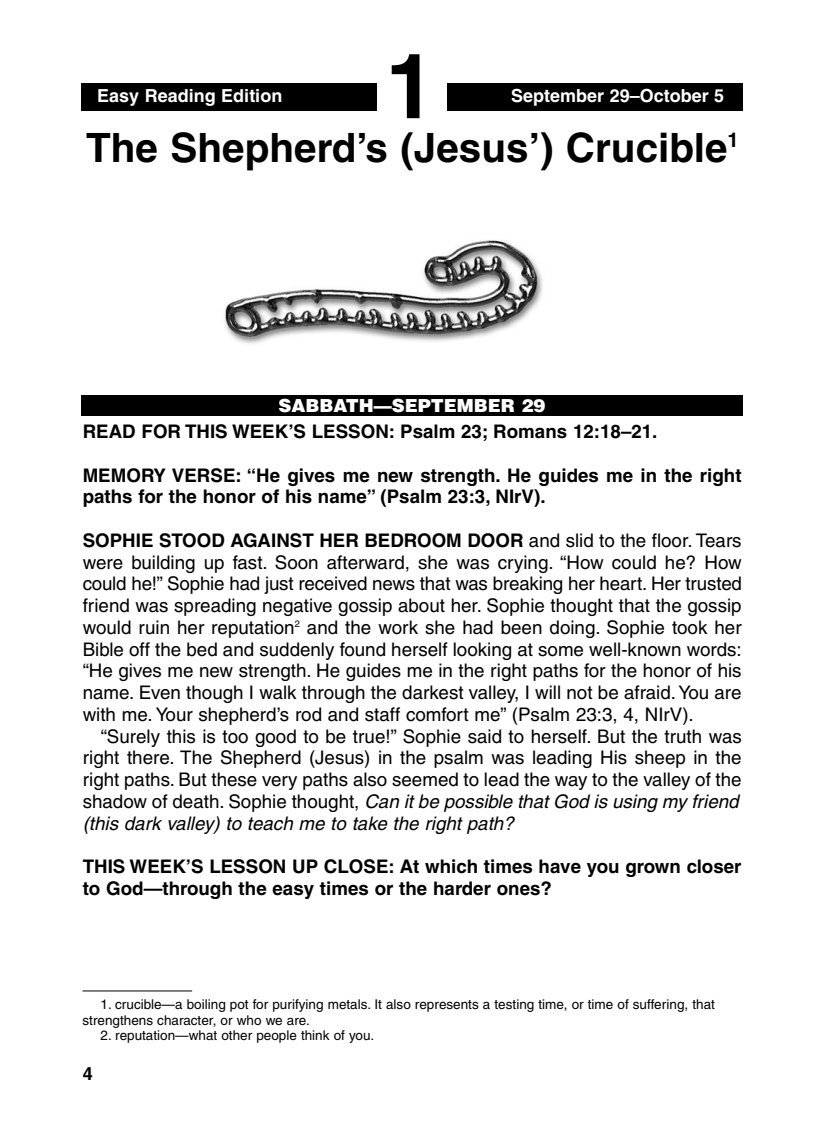
<style>
.page{position:relative;width:824px;height:1148px;background:#fff}
.page>*{position:absolute;margin:0;border:0;box-sizing:border-box;transform-origin:0 0}
.t1{font:700 90px "Helvetica";color:#000}
.t2{font:700 40.5px "Helvetica";color:#000}
.t3{font:18.75px/21.8px "Helvetica";color:#000;text-align:justify}
.t4{font:700 18.75px/21.8px "Helvetica";color:#000}
.t5{font:700 18px "Helvetica";color:#fff}
.t6{font:900 18px "Helvetica";color:#fff}
.t7{font:700 18px "Helvetica";color:#000}
.t8{font:13.5px/15.8px "Helvetica";color:#000}
.s1{font-weight:700}
.s2{font-style:italic}
</style>
<div class="page">
<div style="left:81px;top:84px;width:661px;height:27px;background:#000"></div>
<div style="left:377px;top:45px;width:69px;height:79px;background:#fff"></div>
<div style="left:81px;top:395px;width:661px;height:20px;background:#000"></div>
<img style="left:224px;top:240px;width:319px;height:104px">
<hr style="left:82px;top:990px;width:110px;height:1px;background:#000">
<h1 class="t1" style="left:385px;top:51px;width:52px">1</h1>
<p class="t5" style="left:97px;top:89px;width:187px">Easy Reading Edition</p>
<p class="t5" style="left:511px;top:89px;width:215px">September 29–October 5</p>
<h2 class="t2" style="left:86px;top:131px;width:654px">The Shepherd’s (Jesus’) Crucible<sup>1</sup></h2>
<p class="t6" style="left:278px;top:395px;width:268px">SABBATH—SEPTEMBER 29</p>
<p class="t4" style="left:83px;top:422px;width:576px">READ FOR THIS WEEK’S LESSON: Psalm 23; Romans 12:18–21.</p>
<p class="t4" style="left:83px;top:465px;width:660px">MEMORY VERSE: “He gives me new strength. He guides me in the right paths for the honor of his name” (Psalm 23:3, NIrV).</p>
<p class="t3" style="left:83px;top:531px;width:660px"><span class="s1">SOPHIE STOOD AGAINST HER BEDROOM DOOR</span> and slid to the floor. Tears were building up fast. Soon afterward, she was crying. “How could he? How could he!” Sophie had just received news that was breaking her heart. Her trusted friend was spreading negative gossip about her. Sophie thought that the gossip would ruin her reputation<sup>2</sup> and the work she had been doing. Sophie took her Bible off the bed and suddenly found herself looking at some well-known words: “He gives me new strength. He guides me in the right paths for the honor of his name. Even though I walk through the darkest valley, I will not be afraid.You are with me. Your shepherd’s rod and staff comfort me” (Psalm 23:3, 4, NIrV).</p>
<p class="t3" style="left:83px;top:727px;width:660px;text-align:left;text-indent:18px">“Surely this is too good to be true!” Sophie said to herself. But the truth was right there. The Shepherd (Jesus) in the psalm was leading His sheep in the right paths. But these very paths also seemed to lead the way to the valley of the shadow of death. Sophie thought, <span class="s2">Can it be possible that God is using my friend (this dark valley) to teach me to take the right path?</span></p>
<p class="t4" style="left:83px;top:857px;width:660px">THIS WEEK’S LESSON UP CLOSE: At which times have you grown closer to God—through the easy times or the harder ones?</p>
<p class="t8" style="left:82px;top:997px;width:634px;text-indent:18px">1. crucible—a boiling pot for purifying metals. It also represents a testing time, or time of suffering, that strengthens character, or who we are.</p>
<p class="t8" style="left:101px;top:1028px;width:275px">2. reputation—what other people think of you.</p>
<p class="t7" style="left:83px;top:1066px;width:12px">4</p>
</div>
